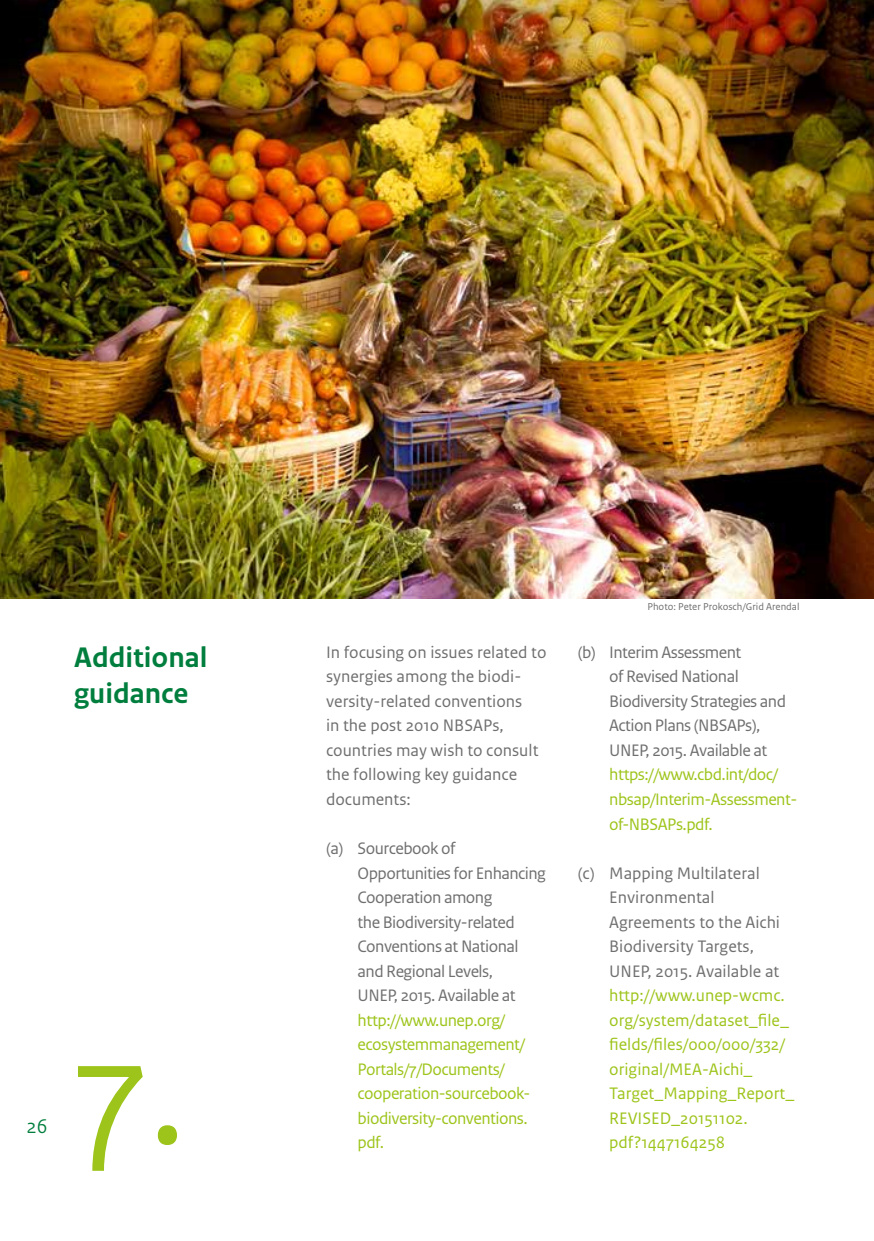
<style>
.page{position:relative;width:874px;height:1241px;background:#fff}
.page>*{position:absolute;margin:0;border:0;box-sizing:border-box;transform-origin:0 0}
.t1{font:159.25px "Rijksoverheid Sans Text";color:#9dc41a}
.t2{font:700 29.75px/35.7px "Rijksoverheid Sans Text";color:#007e3d}
.t3{font:21px "Rijksoverheid Sans Heading";color:#007e3d}
.t4{font:17.5px/24.5px "Rijksoverheid Sans Text";color:#706f6f}
.t5{font:17.5px/24.5px "Rijksoverheid Sans Text";letter-spacing:-.03em;color:#706f6f}
.t6{font:17.5px/24.5px "Rijksoverheid Sans Text";letter-spacing:-.03em;color:#9dc41a}
.t7{font:17.5px/24.5px "Rijksoverheid Sans Text";color:#9dc41a}
.t8{font:10.5px "Rijksoverheid Sans Text";color:#706f6f}
</style>
<div class="page">
<img style="left:0;top:0;width:873px;height:598px">
<h2 class="t2" style="left:74px;top:640px;width:135px">Additional guidance</h2>
<p class="t3" style="left:27px;top:1113px;width:22px">26</p>
<h1 class="t1" style="left:74px;top:1000px;width:114px">7.</h1>
<p class="t4" style="left:326px;top:640px;width:222px">In focusing on issues related to synergies among the biodi&shy;versity-related conventions<br>in the post 2010 NBSAPs, countries may wish to consult the following key guidance documents:</p>
<p class="t5" style="left:357px;top:836px;width:190px;text-indent:-32px">(a) Sourcebook of<br>Opportunities for Enhancing<br>Cooperation among<br>the Biodiversity-related<br>Conventions at National and Regional Levels,<br>UNEP, 2015. Available at</p>
<p class="t6" style="left:357px;top:1007px;width:174px">http://www.unep.org/ ecosystemmanagement/<br>Portals/7/Documents/ cooperation-sourcebook&shy;biodiversity-conventions. pdf.</p>
<p class="t8" style="left:647px;top:601px;width:153px">Photo: Peter Prokosch/Grid Arendal</p>
<p class="t5" style="left:609px;top:640px;width:178px;text-indent:-32px">(b) Interim Assessment<br>of Revised National<br>Biodiversity Strategies and<br>Action Plans (NBSAPs),<br>UNEP, 2015. Available at</p>
<p class="t6" style="left:609px;top:762px;width:189px">https://www.cbd.int/doc/ nbsap/Interim-Assessment&shy;of-NBSAPs.pdf.</p>
<p class="t4" style="left:609px;top:860px;width:172px;text-indent:-32px">(c) Mapping Multilateral<br>Environmental<br>Agreements to the Aichi<br>Biodiversity Targets,<br>UNEP, 2015. Available at</p>
<p class="t7" style="left:609px;top:983px;width:186px">http://www.unep-wcmc. org/system/dataset_file_ fields/files/000/000/332/ original/MEA-Aichi_<br>Target_Mapping_Report_<br>REVISED_20151102. pdf?1447164258</p>
</div>
